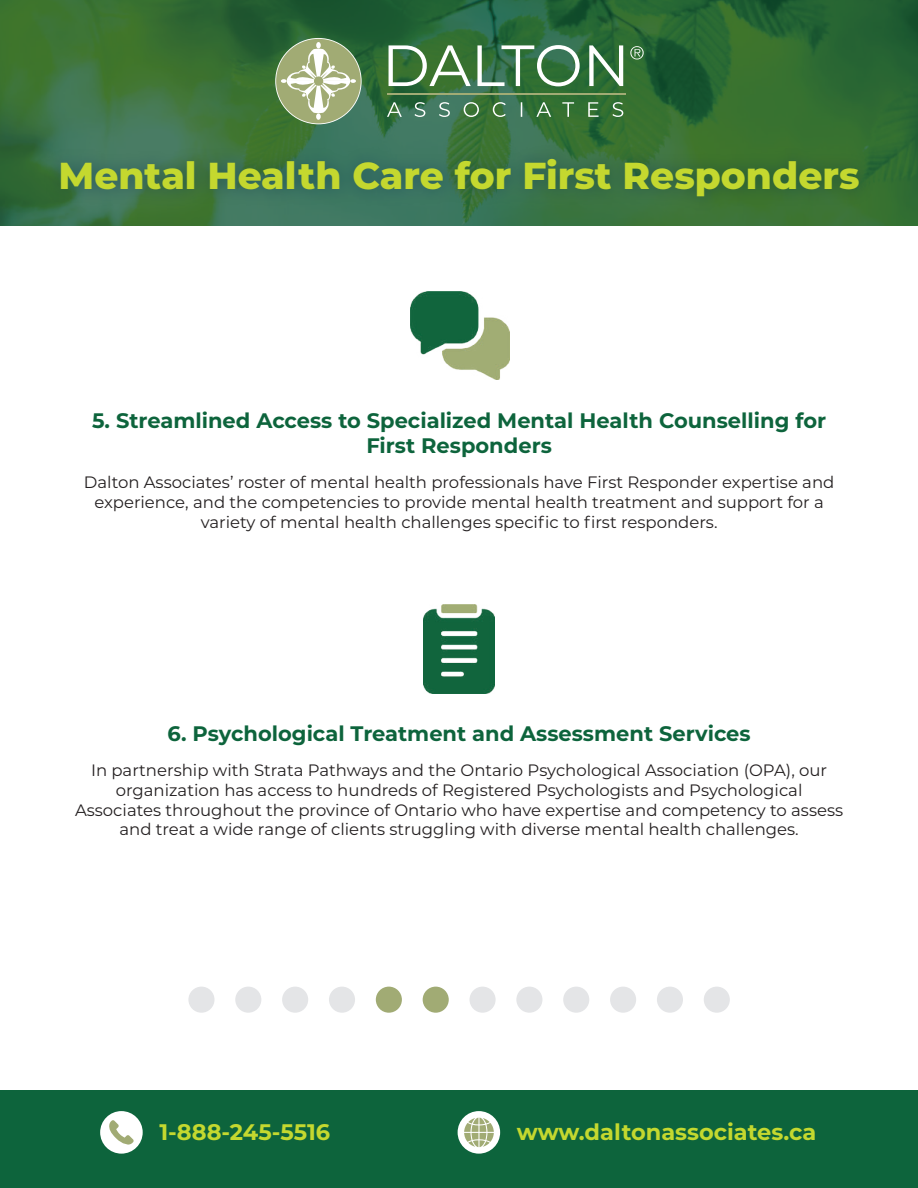
<style>
.page{position:relative;width:918px;height:1188px;background:#fff}
.page>*{position:absolute;margin:0;border:0;box-sizing:border-box;transform-origin:0 0}
.t1{font:800 37.5px "Montserrat";color:#c4d82f}
.t2{font:700 22.5px "Montserrat";color:#c4d82f}
.t3{font:700 21px/25.2px "Montserrat";color:#0d643c;text-align:center}
.t4{font:16.5px/19.8px "Montserrat";color:#231f20;text-align:center}
</style>
<div class="page">
<svg style="left:0;top:0;width:918px;height:134px;background:#316b36"></svg>
<hr style="left:387px;top:94px;width:239px;height:1px;background:#a1ab74">
<svg style="left:275px;top:38px;width:87px;height:86px;background:#9bae84"></svg>
<svg style="left:630px;top:46px;width:14px;height:13px"></svg>
<svg style="left:389px;top:45px;width:234px;height:41px"></svg>
<svg style="left:387px;top:102px;width:236px;height:15px;background:#51855b"></svg>
<img style="left:0;top:134px;width:918px;height:92px">
<div style="left:0;top:1090px;width:918px;height:98px;background:#0d643c"></div>
<div style="left:100px;top:1111px;width:43px;height:43px;background:#fff;border-radius:50%"></div>
<svg style="left:109px;top:1120px;width:25px;height:25px"></svg>
<div style="left:458px;top:1111px;width:42px;height:43px;background:#fff;border-radius:50%"></div>
<svg style="left:464px;top:1118px;width:30px;height:29px"></svg>
<img style="left:411px;top:292px;width:98px;height:88px">
<img style="left:424px;top:605px;width:71px;height:89px">
<div style="left:188px;top:987px;width:27px;height:26px;background:#e4e5e7;border-radius:50%"></div>
<div style="left:235px;top:987px;width:26px;height:26px;background:#e4e5e7;border-radius:50%"></div>
<div style="left:282px;top:987px;width:26px;height:26px;background:#e4e5e7;border-radius:50%"></div>
<div style="left:329px;top:987px;width:26px;height:26px;background:#e4e5e7;border-radius:50%"></div>
<div style="left:376px;top:987px;width:26px;height:26px;background:#a1ab74;border-radius:50%"></div>
<div style="left:423px;top:987px;width:26px;height:26px;background:#a1ab74;border-radius:50%"></div>
<div style="left:470px;top:987px;width:26px;height:26px;background:#e4e5e7;border-radius:50%"></div>
<div style="left:516px;top:987px;width:26px;height:26px;background:#e4e5e7;border-radius:50%"></div>
<div style="left:563px;top:987px;width:26px;height:26px;background:#e4e5e7;border-radius:50%"></div>
<div style="left:610px;top:987px;width:26px;height:26px;background:#e4e5e7;border-radius:50%"></div>
<div style="left:657px;top:987px;width:26px;height:26px;background:#e4e5e7;border-radius:50%"></div>
<div style="left:704px;top:987px;width:26px;height:26px;background:#e4e5e7;border-radius:50%"></div>
<h1 class="t1" style="left:59px;top:148px;width:803px">Mental Health Care for First Responders</h1>
<p class="t3" style="left:92px;top:407px;width:736px">5. Streamlined Access to Specialized Mental Health Counselling for<br>First Responders</p>
<p class="t4" style="left:84px;top:472px;width:752px">Dalton Associates’ roster of mental health professionals have First Responder expertise and experience, and the competencies to provide mental health treatment and support for a variety of mental health challenges specific to first responders.</p>
<p class="t3" style="left:168px;top:720px;width:585px">6. Psychological Treatment and Assessment Services</p>
<p class="t4" style="left:75px;top:760px;width:770px">In partnership with Strata Pathways and the Ontario Psychological Association (OPA), our organization has access to hundreds of Registered Psychologists and Psychological Associates throughout the province of Ontario who have expertise and competency to assess and treat a wide range of clients struggling with diverse mental health challenges.</p>
<h2 class="t2" style="left:159px;top:1116px;width:172px">1-888-245-5516</h2>
<h2 class="t2" style="left:517px;top:1116px;width:301px">www.daltonassociates.ca</h2>
</div>
